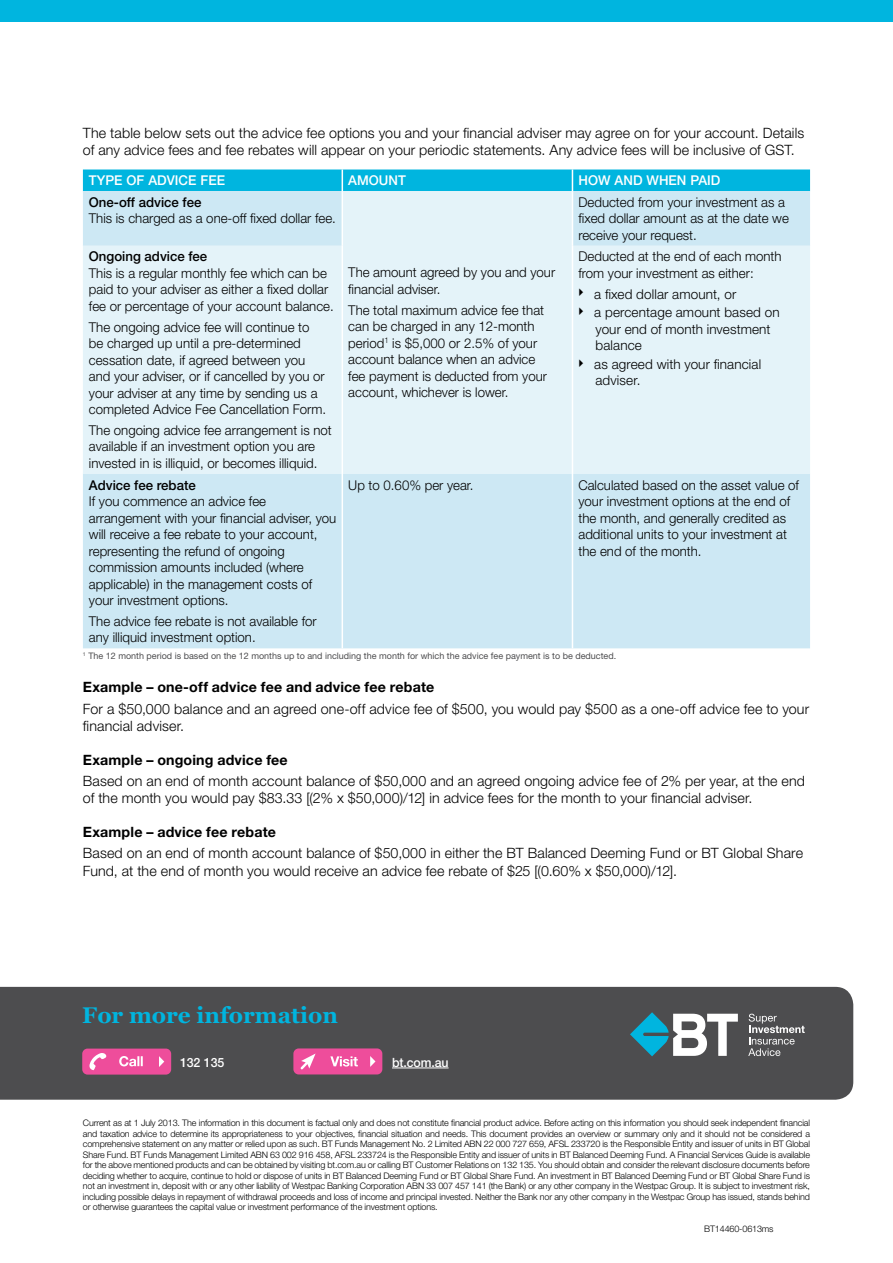
<style>
.page{position:relative;width:893px;height:1263px;background:#fff}
.page>*{position:absolute;margin:0;border:0;box-sizing:border-box;transform-origin:0 0}
.t1{font:700 22.5px "Georgia";color:#00b5df}
.t2{font:300 14.25px/17.2px "Helvetica Neue LT Std";letter-spacing:.01em;color:#000}
.t3{font:700 14.25px "Helvetica Neue LT Std";letter-spacing:.01em;color:#000}
.t4{font:300 13.5px/16.5px "Helvetica Neue LT Std";color:#000}
.t5{font:500 13.5px "Helvetica Neue LT Std";color:#000}
.t6{font:500 13.5px "Helvetica Neue LT Std";color:#fff}
.t7{font:500 12.75px "Helvetica Neue LT Std";letter-spacing:-.01em;color:#fff}
.t8{font:300 9px/10.5px "Helvetica Neue LT Std";letter-spacing:-.015em;color:#000;text-align:justify}
.t9{font:9px "Helvetica Neue LT Std";color:#4d4d4f}
</style>
<div class="page">
<div style="left:0;top:0;width:893px;height:21px;background:#00b5df"></div>
<div style="left:83px;top:474px;width:727px;height:174px;background:#cde8f4"></div>
<svg style="left:83px;top:191px;width:727px;height:283px;fill:#e4f3f9"></svg>
<div style="left:83px;top:169px;width:727px;height:22px;background:#00b5df"></div>
<hr style="left:342px;top:191px;width:1px;height:55px;background:#fff">
<hr style="left:572px;top:191px;width:1px;height:55px;background:#fff">
<hr style="left:342px;top:246px;width:1px;height:228px;background:#fff">
<hr style="left:572px;top:246px;width:1px;height:228px;background:#fff">
<hr style="left:342px;top:474px;width:1px;height:174px;background:#fff">
<hr style="left:572px;top:474px;width:1px;height:174px;background:#fff">
<div style="left:0;top:987px;width:853px;height:113px;background:#4d4d4f"></div>
<svg style="left:748px;top:1014px;width:57px;height:42px"></svg>
<svg style="left:630px;top:1012px;width:108px;height:44px"></svg>
<div style="left:82px;top:1048px;width:89px;height:26px;background:#ee4d9b;border-radius:5px"></div>
<svg style="left:89px;top:1053px;width:18px;height:17px"></svg>
<svg style="left:119px;top:1056px;width:24px;height:10px"></svg>
<svg style="left:159px;top:1056px;width:5px;height:11px"></svg>
<div style="left:293px;top:1048px;width:89px;height:26px;background:#ee4d9b;border-radius:5px"></div>
<svg style="left:301px;top:1053px;width:15px;height:16px"></svg>
<svg style="left:330px;top:1056px;width:28px;height:10px"></svg>
<svg style="left:370px;top:1056px;width:5px;height:11px"></svg>
<hr style="left:392px;top:1067px;width:57px;height:1px;background:#fff">
<svg style="left:579px;top:289px;width:4px;height:7px"></svg>
<svg style="left:579px;top:307px;width:4px;height:8px"></svg>
<svg style="left:579px;top:359px;width:4px;height:8px"></svg>
<h2 class="t2" style="left:83px;top:124px;width:723px">The table below sets out the advice fee options you and your financial adviser may agree on for your account. Details of any advice fees and fee rebates will appear on your periodic statements. Any advice fees will be inclusive of GST.</h2>
<h3 class="t6" style="left:89px;top:172px;width:138px">Type of advice fee</h3>
<h3 class="t6" style="left:348px;top:172px;width:56px">Amount</h3>
<h3 class="t6" style="left:578px;top:172px;width:143px">How and when paid</h3>
<h3 class="t5" style="left:89px;top:194px;width:114px">One-off advice fee</h3>
<h3 class="t4" style="left:89px;top:210px;width:249px">This is charged as a one-off fixed dollar fee.</h3>
<h3 class="t4" style="left:578px;top:193px;width:212px">Deducted from your investment as a fixed dollar amount as at the date we receive your request.</h3>
<h3 class="t5" style="left:89px;top:249px;width:120px">Ongoing advice fee</h3>
<h3 class="t4" style="left:89px;top:265px;width:246px">This is a regular monthly fee which can be paid to your adviser as either a fixed dollar fee or percentage of your account balance.</h3>
<h3 class="t4" style="left:89px;top:318px;width:239px">The ongoing advice fee will continue to be charged up until a pre-determined cessation date, if agreed between you and your adviser, or if cancelled by you or your adviser at any time by sending us a completed Advice Fee Cancellation Form.</h3>
<h3 class="t4" style="left:89px;top:422px;width:244px">The ongoing advice fee arrangement is not available if an investment option you are invested in is illiquid, or becomes illiquid.</h3>
<h3 class="t5" style="left:89px;top:477px;width:108px">Advice fee rebate</h3>
<p class="t4" style="left:89px;top:493px;width:249px">If you commence an advice fee arrangement with your financial adviser, you will receive a fee rebate to your account, representing the refund of ongoing commission amounts included (where applicable) in the management costs of your investment options.</p>
<h3 class="t4" style="left:89px;top:612px;width:229px">The advice fee rebate is not available for any illiquid investment option.</h3>
<h3 class="t4" style="left:348px;top:264px;width:208px">The amount agreed by you and your financial adviser.</h3>
<h3 class="t4" style="left:348px;top:301px;width:200px">The total maximum advice fee that can be charged in any 12-month period<sup>1</sup> is $5,000 or 2.5% of your account balance when an advice fee payment is deducted from your account, whichever is lower.</h3>
<h3 class="t4" style="left:578px;top:248px;width:205px">Deducted at the end of each month from your investment as either:</h3>
<h3 class="t4" style="left:594px;top:284px;width:187px;line-height:18.6px">a fixed dollar amount, or<br>a percentage amount based on</h3>
<h3 class="t4" style="left:595px;top:320px;width:177px">your end of month investment balance</h3>
<h3 class="t4" style="left:594px;top:356px;width:168px">as agreed with your financial adviser.</h3>
<h3 class="t4" style="left:348px;top:476px;width:127px">Up to 0.60% per year.</h3>
<h3 class="t4" style="left:578px;top:476px;width:222px">Calculated based on the asset value of your investment options at the end of the month, and generally credited as additional units to your investment at the end of the month.</h3>
<p class="t9" style="left:83px;top:650px;width:535px"><sup>1</sup> The 12 month period is based on the 12 months up to and including the month for which the advice fee payment is to be deducted.</p>
<h2 class="t3" style="left:83px;top:678px;width:353px">Example – one-off advice fee and advice fee rebate</h2>
<h2 class="t2" style="left:83px;top:700px;width:728px">For a $50,000 balance and an agreed one-off advice fee of $500, you would pay $500 as a one-off advice fee to your financial adviser.</h2>
<h2 class="t3" style="left:83px;top:751px;width:206px">Example – ongoing advice fee</h2>
<h2 class="t2" style="left:83px;top:772px;width:724px">Based on an end of month account balance of $50,000 and an agreed ongoing advice fee of 2% per year, at the end of the month you would pay $83.33 [(2% x $50,000)/12] in advice fees for the month to your financial adviser.</h2>
<h2 class="t3" style="left:83px;top:823px;width:195px">Example – advice fee rebate</h2>
<h2 class="t2" style="left:83px;top:844px;width:722px">Based on an end of month account balance of $50,000 in either the BT Balanced Deeming Fund or BT Global Share<br>Fund, at the end of month you would receive an advice fee rebate of $25 [(0.60% x $50,000)/12].</h2>
<h1 class="t1" style="left:82px;top:1001px;width:257px">For more information</h1>
<h3 class="t7" style="left:180px;top:1054px;width:46px">132 135</h3>
<h3 class="t7" style="left:392px;top:1054px;width:58px">bt.com.au</h3>
<p class="t8" style="left:83px;top:1117px;width:729px">Current as at 1 July 2013. The information in this document is factual only and does not constitute financial product advice. Before acting on this information you should seek independent financial and taxation advice to determine its appropriateness to your objectives, financial situation and needs. This document provides an overview or summary only and it should not be considered a comprehensive statement on any matter or relied upon as such. BT Funds Management No. 2 Limited ABN 22 000 727 659, AFSL 233720 is the Responsible Entity and issuer of units in BT Global Share Fund. BT Funds Management Limited ABN 63 002 916 458, AFSL 233724 is the Responsible Entity and issuer of units in BT Balanced Deeming Fund. A Financial Services Guide is available for the above mentioned products and can be obtained by visiting bt.com.au or calling BT Customer Relations on 132 135. You should obtain and consider the relevant disclosure documents before deciding whether to acquire, continue to hold or dispose of units in BT Balanced Deeming Fund or BT Global Share Fund. An investment in BT Balanced Deeming Fund or BT Global Share Fund is not an investment in, deposit with or any other liability of Westpac Banking Corporation ABN 33 007 457 141 (the Bank) or any other company in the Westpac Group. It is subject to investment risk, including possible delays in repayment of withdrawal proceeds and loss of income and principal invested. Neither the Bank nor any other company in the Westpac Group has issued, stands behind or otherwise guarantees the capital value or investment performance of the investment options.</p>
<p class="t8" style="left:704px;top:1223px;width:71px">BT14460-0613ms</p>
</div>
